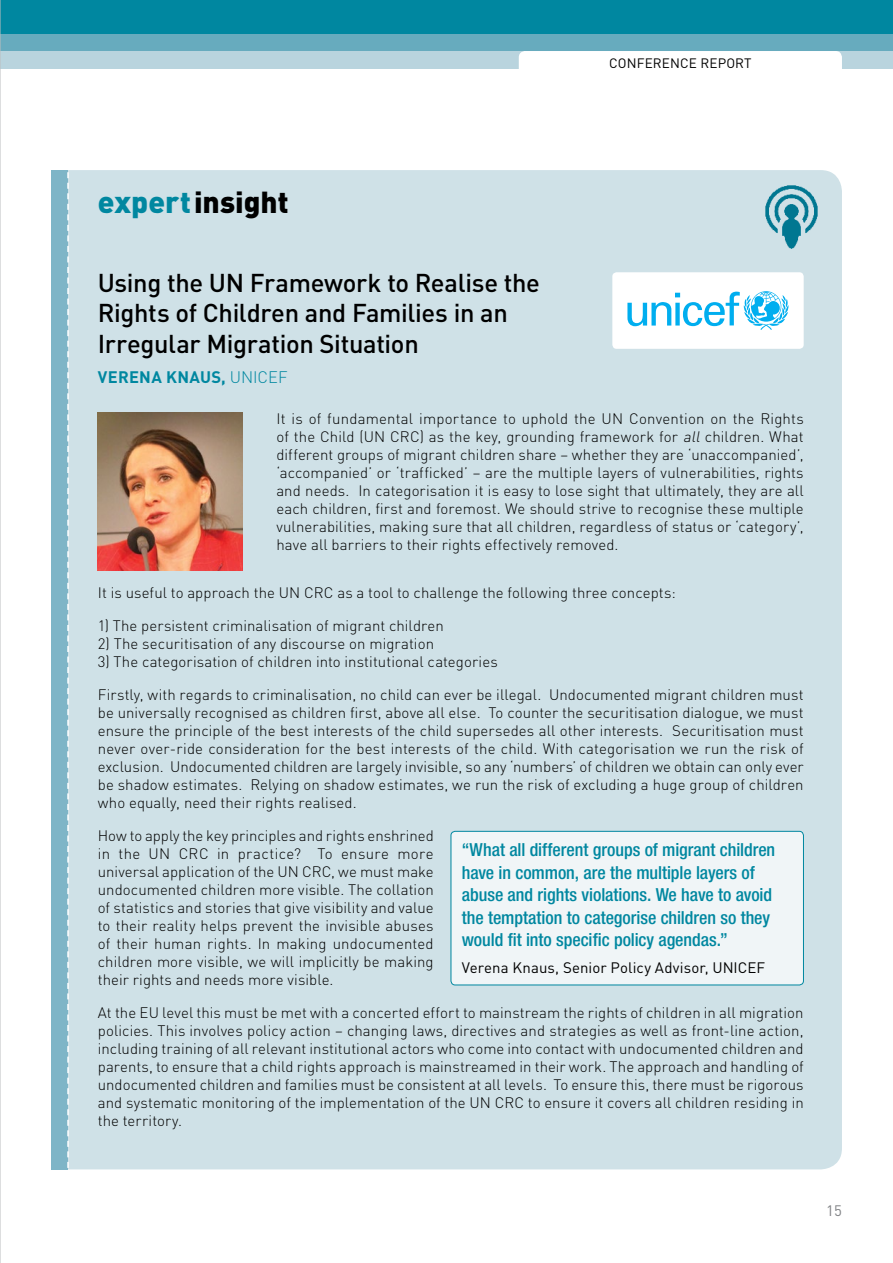
<style>
.page{position:relative;width:893px;height:1263px;background:#fff}
.page>*{position:absolute;margin:0;border:0;box-sizing:border-box;transform-origin:0 0}
.t1{font:900 30px "DIN Pro";color:#000}
.t2{font:500 25.5px/30.6px "DIN Pro";letter-spacing:-.015em;color:#000}
.t3{font:500 condensed 18px/22.5px "Helvetica Neue";letter-spacing:-.005em;color:#0087a0}
.t4{font:700 16.5px "DIN Pro";color:#0087a0}
.t5{font:300 16.5px "DIN Pro";letter-spacing:-.005em;color:#0087a0}
.t6{font:300 15px/18px "DIN Pro";letter-spacing:.005em;color:#000;text-align:justify}
.t7{font:15px "DIN Pro";letter-spacing:.005em;color:#000}
.t8{font:15px "DIN Pro";color:#808285}
.t9{font:13.5px "DIN Pro";letter-spacing:.01em;color:#000}
.s1{color:#0087a0}
.s2{font-weight:700}
.s3{font-style:italic}
</style>
<div class="page">
<div style="left:0;top:0;width:893px;height:34px;background:#0087a0"></div>
<div style="left:0;top:34px;width:893px;height:17px;background:#67abbe"></div>
<div style="left:0;top:51px;width:893px;height:17px;background:#b9d4de"></div>
<div style="left:519px;top:51px;width:323px;height:17px;background:#fff"></div>
<hr style="left:0;top:0;width:1px;height:1263px;background:#bcbec0">
<div style="left:68px;top:170px;width:774px;height:999px;background:#cfe1e7"></div>
<img style="left:761px;top:181px;width:60px;height:70px">
<div style="left:51px;top:170px;width:17px;height:999px;background:#7eb5c7"></div>
<svg style="left:67px;top:172px;width:2px;height:996px"></svg>
<img style="left:98px;top:413px;width:144px;height:157px">
<div style="left:612px;top:272px;width:192px;height:77px;background:#fff;border-radius:4px"></div>
<svg style="left:627px;top:291px;width:161px;height:39px"></svg>
<div style="left:451px;top:831px;width:352px;height:154px;background:#f0f5f7;border-radius:4px"></div>
<div style="left:451px;top:831px;width:353px;height:154px;border:1px solid #0087a0;border-radius:4px"></div>
<p class="t9" style="left:609px;top:54px;width:144px">CONFERENCE report</p>
<h1 class="t1" style="left:98px;top:182px;width:192px"><span class="s1">expert</span> insight</h1>
<h2 class="t2" style="left:98px;top:266px;width:444px">Using the UN Framework to Realise the<br>Rights of Children and Families in an<br>Irregular Migration Situation</h2>
<p class="t4" style="left:98px;top:366px;width:12px">VERE</p>
<p class="t4" style="left:139px;top:366px;width:62px">NA KNAUS</p>
<p class="t5" style="left:221px;top:366px;width:68px"><span class="s2">,</span> UNICEF</p>
<p class="t6" style="left:276px;top:409px;width:529px">It is of fundamental importance to uphold the UN Convention on the Rights of the Child (UN CRC) as the key, grounding framework for <span class="s3">all</span> children. What different groups of migrant children share – whether they are ‘unaccompanied’, ‘accompanied’ or ‘trafficked’ – are the multiple layers of vulnerabilities, rights and needs. In categorisation it is easy to lose sight that ultimately, they are all each children, first and foremost. We should strive to recognise these multiple vulnerabilities, making sure that all children, regardless of status or ‘category’, have all barriers to their rights effectively removed.</p>
<p class="t6" style="left:98px;top:583px;width:579px">It is useful to approach the UN CRC as a tool to challenge the following three concepts:</p>
<p class="t6" style="left:98px;top:616px;width:347px">1) The persistent criminalisation of migrant children</p>
<p class="t6" style="left:98px;top:634px;width:338px">2) The securitisation of any discourse on migration</p>
<p class="t6" style="left:98px;top:652px;width:402px">3) The categorisation of children into institutional categories</p>
<p class="t6" style="left:98px;top:685px;width:707px">Firstly, with regards to criminalisation, no child can ever be illegal. Undocumented migrant children must be universally recognised as children first, above all else. To counter the securitisation dialogue, we must ensure the principle of the best interests of the child supersedes all other interests. Securitisation must never over-ride consideration for the best interests of the child. With categorisation we run the risk of exclusion. Undocumented children are largely invisible, so any ‘numbers’ of children we obtain can only ever be shadow estimates. Relying on shadow estimates, we run the risk of excluding a huge group of children who equally, need their rights realised.</p>
<p class="t6" style="left:98px;top:826px;width:337px">How to apply the key principles and rights enshrined in the UN CRC in practice? To ensure more universal application of the UN CRC, we must make undocumented children more visible. The collation of statistics and stories that give visibility and value to their reality helps prevent the invisible abuses of their human rights. In making undocumented children more visible, we will implicitly be making their rights and needs more visible.</p>
<p class="t6" style="left:98px;top:1003px;width:707px">At the EU level this must be met with a concerted effort to mainstream the rights of children in all migration policies. This involves policy action – changing laws, directives and strategies as well as front-line action, including training of all relevant institutional actors who come into contact with undocumented children and parents, to ensure that a child rights approach is mainstreamed in their work. The approach and handling of undocumented children and families must be consistent at all levels. To ensure this, there must be rigorous and systematic monitoring of the implementation of the UN CRC to ensure it covers all children residing in the territory.</p>
<p class="t3" style="left:462px;top:838px;width:315px">“What all different groups of migrant children have in common, are the multiple layers of abuse and rights violations. We have to avoid the temptation to categorise children so they would fit into specific policy agendas.”</p>
<p class="t7" style="left:462px;top:957px;width:305px">Verena Knaus, Senior Policy Advisor, UNICEF</p>
<p class="t8" style="left:826px;top:1200px;width:17px">15</p>
</div>
